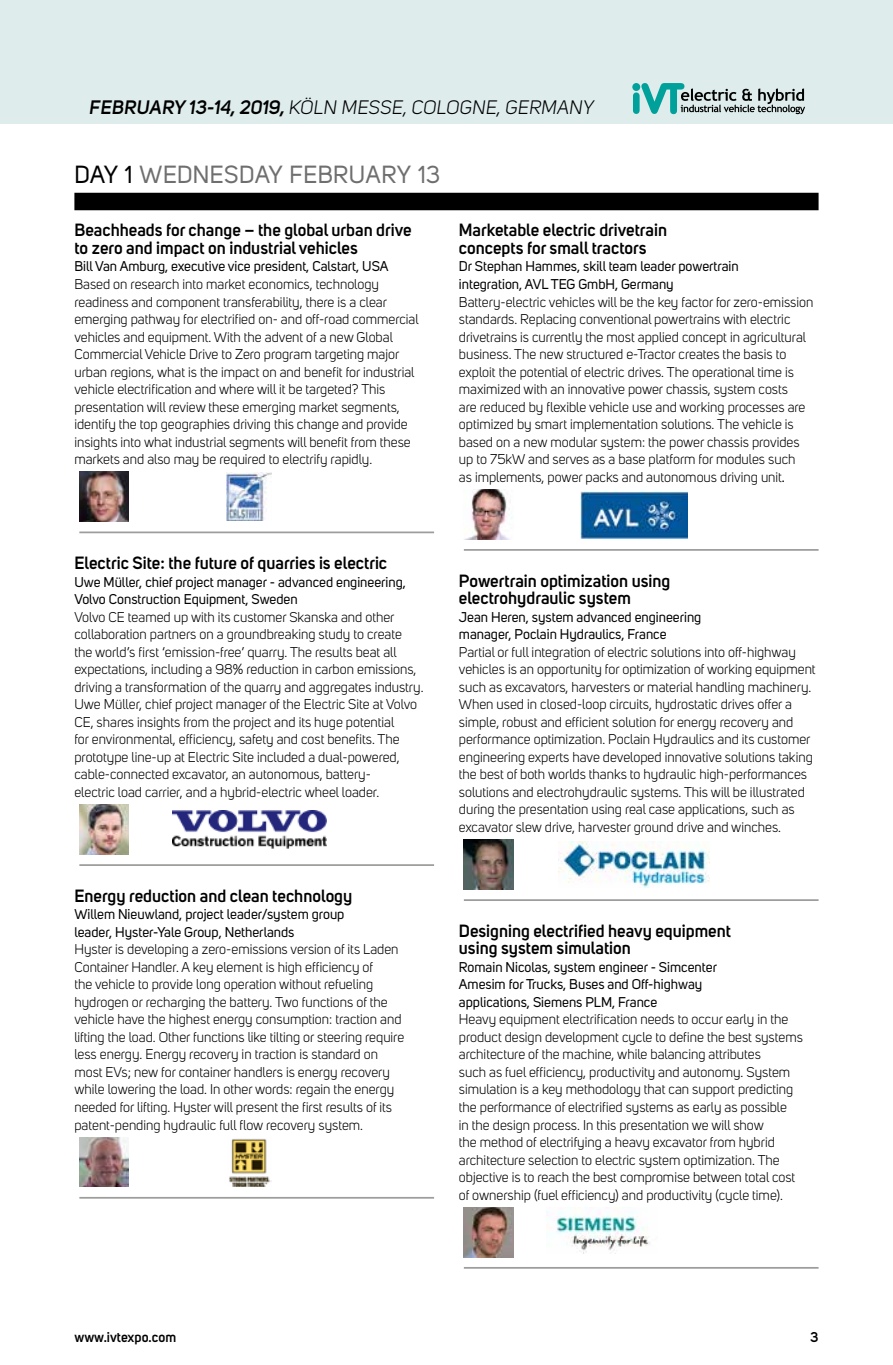
<style>
.page{position:relative;width:893px;height:1365px;background:#fff}
.page>*{position:absolute;margin:0;border:0;box-sizing:border-box;transform-origin:0 0}
.t1{font:24.5px "Uni Sans Regular";letter-spacing:.01em;color:#706f6f}
.t2{font:italic 19.25px "Uni Sans";letter-spacing:.02em;color:#000}
.t3{font:600 17.5px/17.5px "Uni Sans";color:#000}
.t4{font:14px/17.5px "Uni Sans";color:#000}
.t5{font:14px/17.5px "Uni Sans";color:#000}
.t6{font:600 14px "Uni Sans";color:#000}
.s1{font-weight:600}
.s2{color:#000}
.s3{font-style:inherit}
</style>
<div class="page">
<div style="left:0;top:0;width:893px;height:124px;background:#deecec"></div>
<svg style="left:632px;top:83px;width:173px;height:31px"></svg>
<div style="left:74px;top:193px;width:745px;height:17px;background:#000"></div>
<hr style="left:79px;top:531px;width:355px;height:2px;background:#9d9d9c">
<hr style="left:79px;top:864px;width:355px;height:1px;background:#9d9d9c">
<hr style="left:79px;top:1196px;width:355px;height:2px;background:#9d9d9c">
<img style="left:79px;top:472px;width:50px;height:49px">
<img style="left:227px;top:472px;width:45px;height:48px">
<img style="left:79px;top:804px;width:50px;height:50px">
<img style="left:173px;top:810px;width:153px;height:39px">
<img style="left:79px;top:1137px;width:50px;height:49px">
<img style="left:229px;top:1139px;width:42px;height:47px">
<hr style="left:464px;top:549px;width:355px;height:1px;background:#9d9d9c">
<hr style="left:464px;top:899px;width:355px;height:1px;background:#9d9d9c">
<hr style="left:464px;top:1266px;width:355px;height:2px;background:#9d9d9c">
<img style="left:464px;top:489px;width:49px;height:50px">
<img style="left:580px;top:491px;width:107px;height:47px">
<img style="left:464px;top:839px;width:49px;height:50px">
<img style="left:559px;top:841px;width:150px;height:46px">
<img style="left:464px;top:1207px;width:49px;height:49px">
<img style="left:546px;top:1207px;width:104px;height:46px">
<h2 class="t2" style="left:89px;top:96px;width:506px"><span class="s1">FEBRUARY 13-14, 2019,</span> KÖLN MESSE, COLOGNE, GERMANY</h2>
<h1 class="t1" style="left:74px;top:160px;width:368px"><span class="s2">DAY 1</span> WEDNESDAY FEBRUARY 13</h1>
<p class="t3" style="left:74px;top:222px;width:339px">Beachheads for change – the global urban drive to zero and impact on industrial vehicles</p>
<p class="t5" style="left:74px;top:258px;width:316px">Bill Van Amburg, executive vice president, Calstart, USA</p>
<p class="t4" style="left:74px;top:275px;width:346px">Based on research into market economics, technology readiness and component transferability, there is a clear emerging pathway for electrified on- and off-road commercial vehicles and equipment. With the advent of a new Global Commercial Vehicle Drive to Zero program targeting major urban regions, what is the impact on and benefit for industrial vehicle electrification and where will it be targeted? This presentation will review these emerging market segments, identify the top geographies driving this change and provide insights into what industrial segments will benefit from these markets and also may be required to electrify rapidly.</p>
<p class="t3" style="left:459px;top:222px;width:210px">Marketable electric drivetrain concepts for small tractors</p>
<p class="t5" style="left:459px;top:258px;width:281px">Dr Stephan Hammes, skill team leader powertrain integration, AVL TEG GmbH, Germany</p>
<p class="t4" style="left:459px;top:293px;width:356px">Battery-electric vehicles will be the key factor for zero-emission standards. Replacing conventional powertrains with electric drivetrains is currently the most applied concept in agricultural business. The new structured e-Tractor creates the basis to exploit the potential of electric drives. The operational time is maximized with an innovative power chassis, system costs<br>are reduced by flexible vehicle use and working processes are optimized by smart implementation solutions. The vehicle is based on a new modular system: the power chassis provides up to 75kW and serves as a base platform for modules such<br>as implements, power packs and autonomous driving unit<span class="s3">.</span></p>
<p class="t3" style="left:74px;top:554px;width:314px">Electric Site: the future of quarries is electric</p>
<p class="t5" style="left:74px;top:573px;width:333px">Uwe Müller, chief project manager - advanced engineering,<br>Volvo Construction Equipment, Sweden</p>
<p class="t4" style="left:74px;top:608px;width:351px">Volvo CE teamed up with its customer Skanska and other collaboration partners on a groundbreaking study to create<br>the world’s first ‘emission-free’ quarry. The results beat all expectations, including a 98% reduction in carbon emissions, driving a transformation of the quarry and aggregates industry.<br>Uwe Müller, chief project manager of the Electric Site at Volvo CE, shares insights from the project and its huge potential<br>for environmental, efficiency, safety and cost benefits. The prototype line-up at Electric Site included a dual-powered, cable-connected excavator, an autonomous, battery-<br>electric load carrier, and a hybrid-electric wheel loader.</p>
<p class="t3" style="left:74px;top:887px;width:279px">Energy reduction and clean technology</p>
<p class="t5" style="left:74px;top:905px;width:272px">Willem Nieuwland, project leader/system group leader, Hyster-Yale Group, Netherlands</p>
<p class="t4" style="left:74px;top:940px;width:331px">Hyster is developing a zero-emissions version of its Laden Container Handler. A key element is high efficiency of<br>the vehicle to provide long operation without refueling hydrogen or recharging the battery. Two functions of the vehicle have the highest energy consumption: traction and lifting the load. Other functions like tilting or steering require less energy. Energy recovery in traction is standard on most EVs; new for container handlers is energy recovery while lowering the load. In other words: regain the energy needed for lifting. Hyster will present the first results of its patent-pending hydraulic full flow recovery system.</p>
<p class="t3" style="left:459px;top:572px;width:213px">Powertrain optimization using electrohydraulic system</p>
<p class="t5" style="left:459px;top:608px;width:244px">Jean Heren, system advanced engineering manager, Poclain Hydraulics, France</p>
<p class="t4" style="left:459px;top:643px;width:358px">Partial or full integration of electric solutions into off-highway vehicles is an opportunity for optimization of working equipment such as excavators, harvesters or material handling machinery.<br>When used in closed-loop circuits, hydrostatic drives offer a simple, robust and efficient solution for energy recovery and performance optimization. Poclain Hydraulics and its customer engineering experts have developed innovative solutions taking the best of both worlds thanks to hydraulic high-performances solutions and electrohydraulic systems. This will be illustrated during the presentation using real case applications, such as excavator slew drive, harvester ground drive and winches.</p>
<p class="t3" style="left:459px;top:922px;width:274px">Designing electrified heavy equipment using system simulation</p>
<p class="t5" style="left:459px;top:958px;width:260px">Romain Nicolas, system engineer - Simcenter<br>Amesim for Trucks, Buses and Off-highway applications, Siemens PLM, France</p>
<p class="t4" style="left:459px;top:1010px;width:345px">Heavy equipment electrification needs to occur early in the product design development cycle to define the best systems architecture of the machine, while balancing attributes<br>such as fuel efficiency, productivity and autonomy. System simulation is a key methodology that can support predicting the performance of electrified systems as early as possible<br>in the design process. In this presentation we will show<br>the method of electrifying a heavy excavator from hybrid architecture selection to electric system optimization. The objective is to reach the best compromise between total cost of ownership (fuel efficiency) and productivity (cycle time).</p>
<p class="t6" style="left:74px;top:1328px;width:103px">www.ivtexpo.com</p>
<p class="t6" style="left:810px;top:1328px;width:10px">3</p>
</div>
